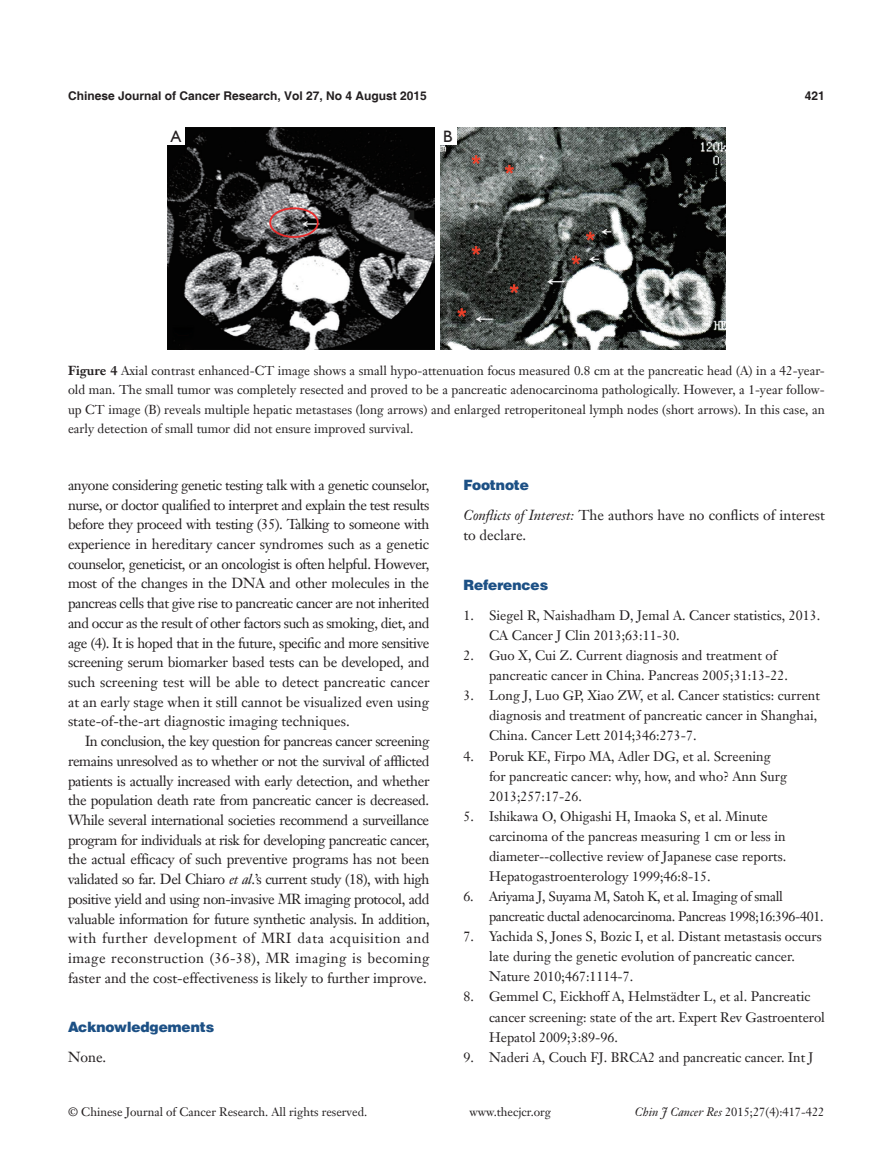
<style>
.page{position:relative;width:893px;height:1170px;background:#fff}
.page>*{position:absolute;margin:0;border:0;box-sizing:border-box;transform-origin:0 0}
.t1{font:16.5px "Humanist 521 BT";color:#231f20}
.t2{font:14.25px/19.6px "Janson Text LT";color:#231f20;text-align:justify}
.一级标题-6_5{font:900 14.25px "Helvetica";color:#1c5085}
.一级标题正体{font:900 14.25px "Helvetica";color:#1c5085}
.t3{font:13.5px/20.1px "Janson Text LT";color:#231f20}
.t4{font:13.5px/20.1px "Janson Text LT";letter-spacing:-.025em;color:#231f20}
.一级标题正体-2{font:12.75px/19.5px "Janson Text LT";color:#231f20;text-align:justify}
.t5{font:12px "Janson Text LT";color:#231f20}
.t6{font:700 12px "Helvetica";color:#231f20}
.s1{font-weight:700}
.s2{font-style:italic}
</style>
<div class="page">
<img style="left:167px;top:128px;width:559px;height:222px">
<div style="left:167px;top:128px;width:17px;height:17px;background:#fff"></div>
<div style="left:439px;top:128px;width:17px;height:17px;background:#fff"></div>
<hr style="left:435px;top:128px;width:4px;height:222px;background:#fff">
<p class="t6" style="left:68px;top:88px;width:360px">Chinese Journal of Cancer Research, Vol 27, No 4 August 2015</p>
<p class="t1" style="left:171px;top:126px;width:12px">A</p>
<p class="t1" style="left:443px;top:126px;width:11px">B</p>
<p class="t6" style="left:805px;top:88px;width:22px">421</p>
<p class="一级标题正体-2" style="left:68px;top:360px;width:758px"><span class="s1">Figure 4</span> Axial contrast enhanced-CT image shows a small hypo-attenuation focus measured 0.8 cm at the pancreatic head (A) in a 42-year&shy;old man. The small tumor was completely resected and proved to be a pancreatic adenocarcinoma pathologically. However, a 1-year follow&shy;up CT image (B) reveals multiple hepatic metastases (long arrows) and enlarged retroperitoneal lymph nodes (short arrows). In this case, an early detection of small tumor did not ensure improved survival.</p>
<p class="t2" style="left:68px;top:475px;width:363px">anyone considering genetic testing talk with a genetic counselor, nurse, or doctor qualified to interpret and explain the test results before they proceed with testing (35). Talking to someone with experience in hereditary cancer syndromes such as a genetic counselor, geneticist, or an oncologist is often helpful. However, most of the changes in the DNA and other molecules in the pancreas cells that give rise to pancreatic cancer are not inherited and occur as the result of other factors such as smoking, diet, and age (4). It is hoped that in the future, specific and more sensitive screening serum biomarker based tests can be developed, and such screening test will be able to detect pancreatic cancer at an early stage when it still cannot be visualized even using state-of-the-art diagnostic imaging techniques.</p>
<p class="t2" style="left:68px;top:731px;width:363px;text-indent:17px">In conclusion, the key question for pancreas cancer screening remains unresolved as to whether or not the survival of afflicted patients is actually increased with early detection, and whether the population death rate from pancreatic cancer is decreased.<br>While several international societies recommend a surveillance program for individuals at risk for developing pancreatic cancer, the actual efficacy of such preventive programs has not been validated so far. Del Chiaro <span class="s2">et al</span>.’s current study (18), with high positive yield and using non-invasive MR imaging protocol, add valuable information for future synthetic analysis. In addition, with further development of MRI data acquisition and image reconstruction (36-38), MR imaging is becoming faster and the cost-effectiveness is likely to further improve.</p>
<p class="一级标题-6_5" style="left:68px;top:1017px;width:148px">Acknowledgements</p>
<p class="t2" style="left:68px;top:1046px;width:40px">None.</p>
<p class="一级标题正体" style="left:463px;top:475px;width:67px">Footnote</p>
<p class="t2" style="left:463px;top:505px;width:363px;line-height:20.1px"><span class="s2">Conflicts of Interest:</span> The authors have no conflicts of interest to declare.</p>
<p class="一级标题-6_5" style="left:463px;top:576px;width:86px">References</p>
<p class="t3" style="left:489px;top:605px;width:333px;text-indent:-26px">1. Siegel R, Naishadham D, Jemal A. Cancer statistics, 2013.<br>CA Cancer J Clin 2013;63:11-30.</p>
<p class="t3" style="left:489px;top:645px;width:301px;text-indent:-26px">2. Guo X, Cui Z. Current diagnosis and treatment of pancreatic cancer in China. Pancreas 2005;31:13-22.</p>
<p class="t3" style="left:489px;top:685px;width:332px;text-indent:-26px">3. Long J, Luo GP, Xiao ZW, et al. Cancer statistics: current diagnosis and treatment of pancreatic cancer in Shanghai,<br>China. Cancer Lett 2014;346:273-7.</p>
<p class="t3" style="left:489px;top:745px;width:300px;text-indent:-26px">4. Poruk KE, Firpo MA, Adler DG, et al. Screening for pancreatic cancer: why, how, and who? Ann Surg<br>2013;257:17-26.</p>
<p class="t3" style="left:489px;top:805px;width:299px;text-indent:-26px">5. Ishikawa O, Ohigashi H, Imaoka S, et al. Minute carcinoma of the pancreas measuring 1 cm or less in diameter--collective review of Japanese case reports.<br>Hepatogastroenterology 1999;46:8-15.</p>
<p class="t4" style="left:489px;top:886px;width:336px;text-indent:-26px">6. Ariyama J, Suyama M, Satoh K, et al. Imaging of small pancreatic ductal adenocarcinoma. Pancreas 1998;16:396-401.</p>
<p class="t3" style="left:489px;top:926px;width:334px;text-indent:-26px">7. Yachida S, Jones S, Bozic I, et al. Distant metastasis occurs late during the genetic evolution of pancreatic cancer.<br>Nature 2010;467:1114-7.</p>
<p class="t3" style="left:489px;top:986px;width:338px;text-indent:-26px">8. Gemmel C, Eickhoff A, Helmstädter L, et al. Pancreatic cancer screening: state of the art. Expert Rev Gastroenterol<br>Hepatol 2009;3:89-96.</p>
<p class="t3" style="left:463px;top:1046px;width:352px">9. Naderi A, Couch FJ. BRCA2 and pancreatic cancer. Int J</p>
<p class="t5" style="left:68px;top:1104px;width:301px">© Chinese Journal of Cancer Research. All rights reserved.</p>
<p class="t5" style="left:469px;top:1104px;width:83px">www.thecjcr.org</p>
<p class="t5" style="left:635px;top:1104px;width:191px"><span class="s2">Chin J Cancer Res</span> 2015;27(4):417-422</p>
</div>
